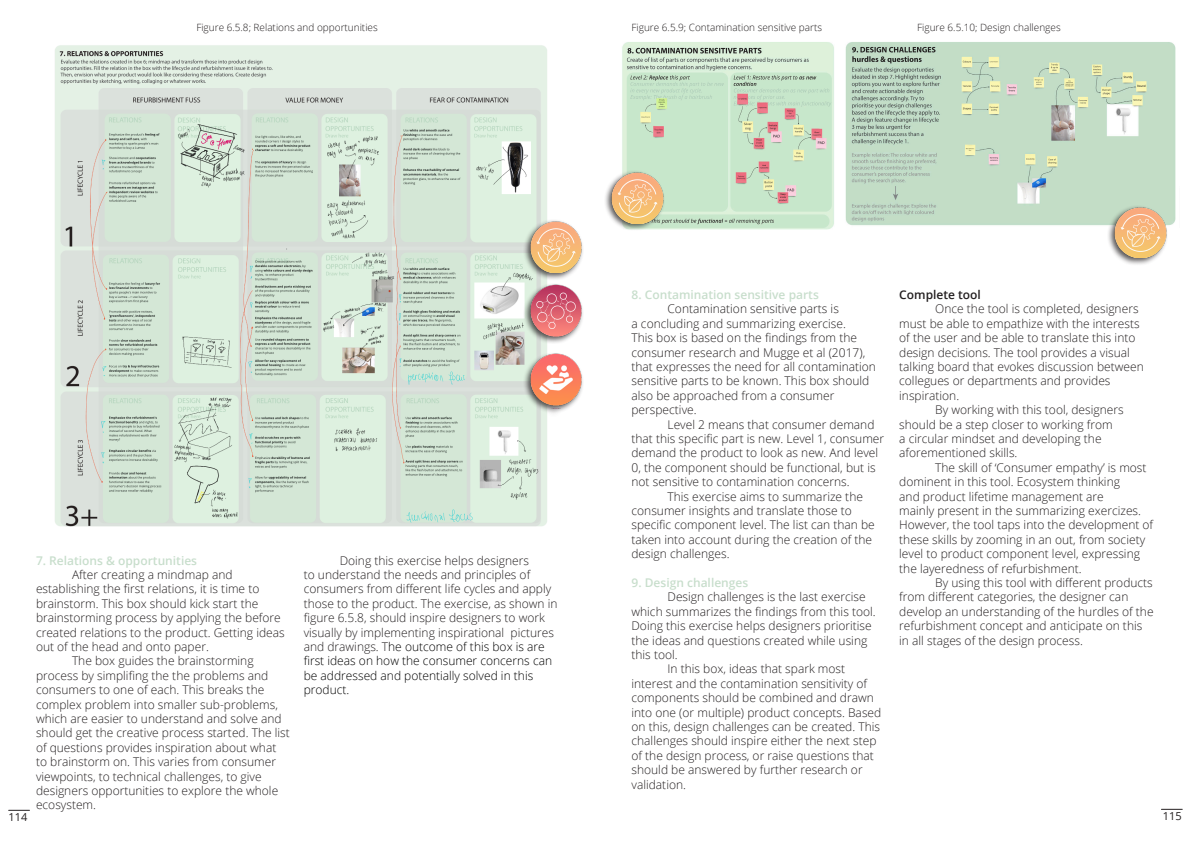
<style>
.page{position:relative;width:1191px;height:842px;background:#fff}
.page>*{position:absolute;margin:0;border:0;box-sizing:border-box;transform-origin:0 0}
.t1{font:300 12px/14.4px "Open Sans";color:#231f20}
.t2{font:600 12px "Open Sans";color:#c8decc}
.t3{font:600 12px "Open Sans";color:#231f20}
.t4{font:11px "Open Sans";color:#231f20}
.t5{font:300 10px "Open Sans";color:#231f20}
.s1{color:#000}
</style>
<div class="page">
<svg style="left:9px;top:810px;width:20px;height:1px"></svg>
<svg style="left:1161px;top:809px;width:21px;height:1px"></svg>
<img style="left:55px;top:45px;width:492px;height:482px">
<div style="left:522px;top:282px;width:62px;height:62px;background:#231f20;opacity:.75"></div>
<img style="left:527px;top:283px;width:57px;height:57px">
<div style="left:522px;top:219px;width:62px;height:61px;background:#231f20;opacity:.75"></div>
<img style="left:527px;top:215px;width:57px;height:57px">
<div style="left:522px;top:352px;width:62px;height:65px;background:#231f20;opacity:.75"></div>
<img style="left:527px;top:352px;width:57px;height:56px">
<img style="left:622px;top:42px;width:212px;height:188px">
<div style="left:604px;top:170px;width:62px;height:61px;background:#231f20;opacity:.75"></div>
<img style="left:609px;top:166px;width:57px;height:57px">
<img style="left:845px;top:42px;width:331px;height:184px">
<div style="left:1106px;top:205px;width:62px;height:61px;background:#231f20;opacity:.75"></div>
<img style="left:1111px;top:201px;width:58px;height:57px">
<p class="t5" style="left:196px;top:20px;width:183px">Figure 6.5.8; Relations and opportunities</p>
<p class="t5" style="left:631px;top:20px;width:192px">Figure 6.5.9; Contamination sensitive parts</p>
<p class="t5" style="left:917px;top:20px;width:145px">Figure 6.5.10; Design challenges</p>
<p class="t3" style="left:899px;top:286px;width:83px">Complete tool</p>
<p class="t1" style="left:899px;top:302px;width:246px;text-indent:36px">Once the tool is completed, designers must be able to empathize with the interests of the user and be able to translate this into design decisions. The tool provides a visual talking board that evokes discussion between collegues or departments and provides inspiration.</p>
<p class="t1" style="left:899px;top:402px;width:226px;text-indent:36px">By working with this tool, designers should be a step closer to working from<br>a circular mindset and developing the aforementioned skills.</p>
<p class="t1" style="left:899px;top:460px;width:255px;text-indent:36px">The skill of ‘Consumer empathy’ is most dominent in this tool. Ecosystem thinking<br>and product lifetime management are<br>mainly present in the summarizing exercizes.<br>However, the tool taps into the development of these skills by zooming in an out, from society level to product component level, expressing the layeredness of refurbishment.</p>
<p class="t1" style="left:899px;top:575px;width:256px;text-indent:36px">By using this tool with different products from different categories, the designer can develop an understanding of the hurdles of the refurbishment concept and anticipate on this in all stages of the design process.</p>
<p class="t2" style="left:631px;top:286px;width:189px">8. Contamination sensitive parts</p>
<p class="t1" style="left:631px;top:302px;width:246px;text-indent:36px">Contamination sensitive parts is<br>a concluding and summarizing exercise.<br>This box is based on the findings from the consumer research and Mugge et al (2017), that expresses the need for all contamination sensitive parts to be known. This box should also be approached from a consumer perspective.</p>
<p class="t1" style="left:631px;top:417px;width:254px;text-indent:36px">Level 2 means that consumer demand that this specific part is new. Level 1, consumer demand the product to look as new. And level 0, the component should be functional, but is not sensitive to contamination concerns.</p>
<p class="t1" style="left:631px;top:489px;width:245px;text-indent:36px">This exercise aims to summarize the consumer insights and translate those to specific component level. The list can than be taken into account during the creation of the design challenges.</p>
<p class="t2" style="left:631px;top:574px;width:118px">9. Design challenges</p>
<p class="t1" style="left:631px;top:590px;width:246px;text-indent:36px">Design challenges is the last exercise which summarizes the findings from this tool.<br>Doing this exercise helps designers prioritise the ideas and questions created while using this tool.</p>
<p class="t1" style="left:631px;top:662px;width:251px;text-indent:36px">In this box, ideas that spark most interest and the contamination sensitivity of components should be combined and drawn into one (or multiple) product concepts. Based on this, design challenges can be created. This challenges should inspire either the next step of the design process, or raise questions that should be answered by further research or validation.</p>
<p class="t2" style="left:36px;top:552px;width:163px">7. Relations &amp; opportunities</p>
<p class="t1" style="left:36px;top:567px;width:250px;text-indent:36px">After creating a mindmap and establishing the first relations, it is time to brainstorm. This box should kick start the brainstorming process by applying the before created relations to the product. Getting ideas out of the head and onto paper.</p>
<p class="t1" style="left:36px;top:653px;width:255px;text-indent:36px">The box guides the brainstorming process by simplifing the the problems and consumers to one of each. This breaks the complex problem into smaller sub-problems, which are easier to understand and solve and should get the creative process started. The list of questions provides inspiration about what to brainstorm on. This varies from consumer viewpoints, to technical challenges, to give designers opportunities to explore the whole ecosystem.</p>
<p class="t1" style="left:304px;top:553px;width:255px;text-indent:36px">Doing this exercise helps designers<br>to understand the needs and principles of consumers from different life cycles and apply those to the product. The exercise, as shown in figure 6.5.8, should inspire designers to work visually by implementing inspirational pictures and drawings. T<span class="s1">he outcome of this box is are first ideas on how the consumer concerns can be addressed and potentially solved in this product.</span></p>
<p class="t4" style="left:9px;top:809px;width:20px">114</p>
<p class="t4" style="left:1162px;top:808px;width:20px">115</p>
</div>
